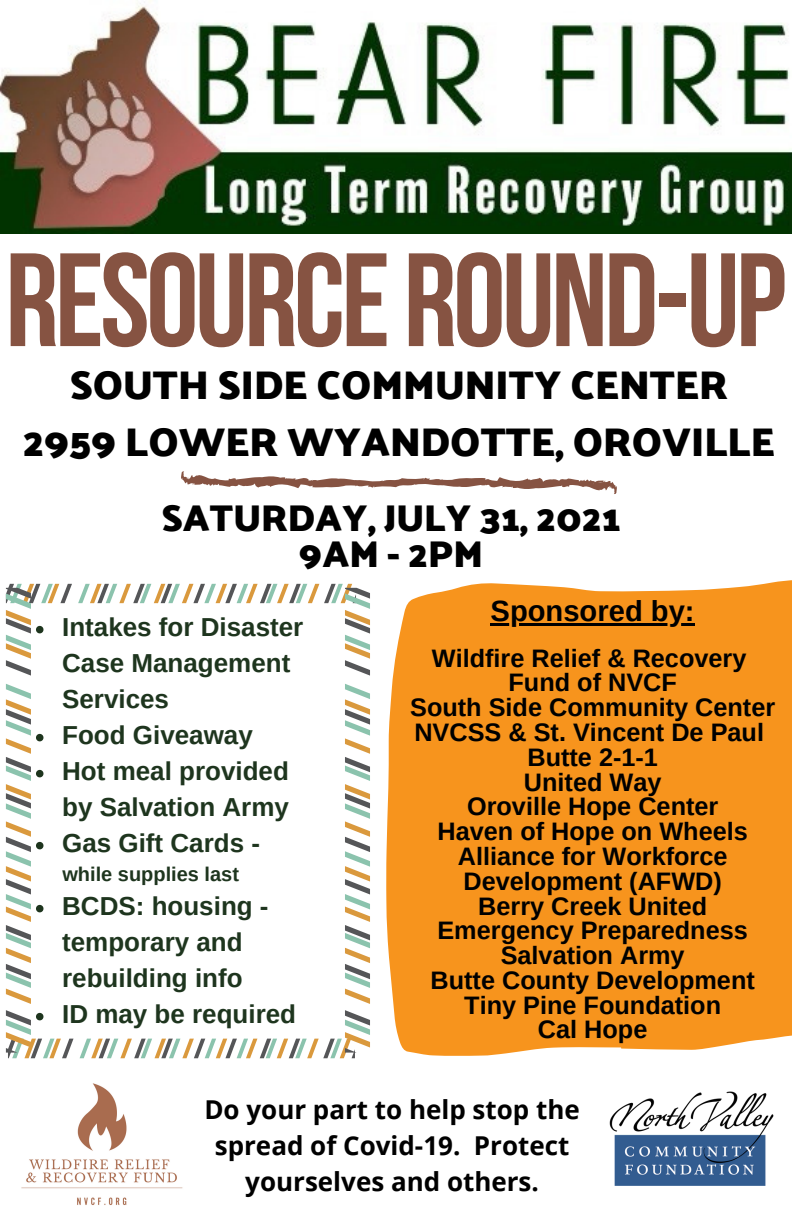
<style>
.page{position:relative;width:792px;height:1224px;background:#fff}
.page>*{position:absolute;margin:0;border:0;box-sizing:border-box;transform-origin:0 0}
.t1{font:700 132.4px "Bebas Neue";letter-spacing:-.025em;color:#865342}
.t2{font:700 40.8px "Palanquin Dark";color:#000}
.t3{font:700 38px "Palanquin Dark";color:#000}
.t4{font:700 29.2px "Arimo";color:#000}
.t5{font:700 26px/36px "Arimo";color:#1e351e}
.t6{font:700 26px/36px "Open Sans";color:#000;text-align:center}
.t7{font:700 25.2px/24.8px "Arimo";color:#000}
.t8{font:700 20px "Arimo";color:#1e351e}
</style>
<div class="page">
<img style="left:0;top:0;width:792px;height:234px">
<img style="left:21px;top:1083px;width:162px;height:122px">
<img style="left:609px;top:1091px;width:165px;height:95px">
<svg style="left:181px;top:471px;width:436px;height:23px"></svg>
<div style="left:386px;top:580px;width:406px;height:476px;background:#f7941d"></div>
<hr style="left:491px;top:623px;width:204px;height:3px;background:#000">
<svg style="left:78px;top:584px;width:292px;height:92px"></svg>
<svg style="left:80px;top:1010px;width:290px;height:48px"></svg>
<svg style="left:345px;top:684px;width:25px;height:320px"></svg>
<svg style="left:6px;top:584px;width:66px;height:92px"></svg>
<svg style="left:6px;top:1010px;width:68px;height:48px"></svg>
<svg style="left:6px;top:684px;width:37px;height:320px"></svg>
<p class="t1" style="left:5px;top:247px;width:783px">RESOURCE ROUND-UP</p>
<p class="t2" style="left:70px;top:361px;width:660px">SOUTH SIDE COMMUNITY CENTER</p>
<p class="t2" style="left:23px;top:418px;width:754px">2959 LOWER WYANDOTTE, OROVILLE</p>
<p class="t3" style="left:162px;top:496px;width:460px">SATURDAY, JULY 31, 2021</p>
<p class="t3" style="left:299px;top:532px;width:186px">9AM - 2PM</p>
<p class="t5" style="left:62px;top:609px;width:243px">Intakes for Disaster<br>Case Management<br>Services</p>
<p class="t5" style="left:62px;top:717px;width:192px">Food Giveaway</p>
<p class="t5" style="left:62px;top:753px;width:228px">Hot meal provided</p>
<p class="t5" style="left:62px;top:789px;width:228px">by Salvation Army</p>
<p class="t5" style="left:62px;top:825px;width:199px">Gas Gift Cards -</p>
<p class="t8" style="left:62px;top:863px;width:178px">while supplies last</p>
<p class="t5" style="left:62px;top:888px;width:208px">BCDS: housing - temporary and rebuilding info</p>
<p class="t5" style="left:62px;top:996px;width:235px">ID may be required</p>
<p class="t4" style="left:491px;top:595px;width:205px">Sponsored by:</p>
<p class="t7" style="left:432px;top:645px;width:316px">Wildfire Relief &amp; Recovery</p>
<p class="t7" style="left:508px;top:670px;width:170px">Fund of NVCF</p>
<p class="t7" style="left:410px;top:695px;width:367px">South Side Community Center</p>
<p class="t7" style="left:414px;top:720px;width:351px">NVCSS &amp; St. Vincent De Paul</p>
<p class="t7" style="left:527px;top:745px;width:132px">Butte 2-1-1</p>
<p class="t7" style="left:524px;top:769px;width:139px">United Way</p>
<p class="t7" style="left:467px;top:794px;width:253px">Oroville Hope Center</p>
<p class="t7" style="left:438px;top:819px;width:312px">Haven of Hope on Wheels</p>
<p class="t7" style="left:458px;top:844px;width:271px">Alliance for Workforce<br>Development (AFWD)</p>
<p class="t7" style="left:478px;top:893px;width:230px">Berry Creek United</p>
<p class="t7" style="left:437px;top:918px;width:312px">Emergency Preparedness</p>
<p class="t7" style="left:501px;top:943px;width:185px">Salvation Army</p>
<p class="t7" style="left:431px;top:968px;width:326px">Butte County Development</p>
<p class="t7" style="left:464px;top:993px;width:258px">Tiny Pine Foundation</p>
<p class="t7" style="left:538px;top:1017px;width:111px">Cal Hope</p>
<p class="t6" style="left:204px;top:1091px;width:377px">Do your part to help stop the spread of Covid-19. Protect yourselves and others.</p>
</div>
